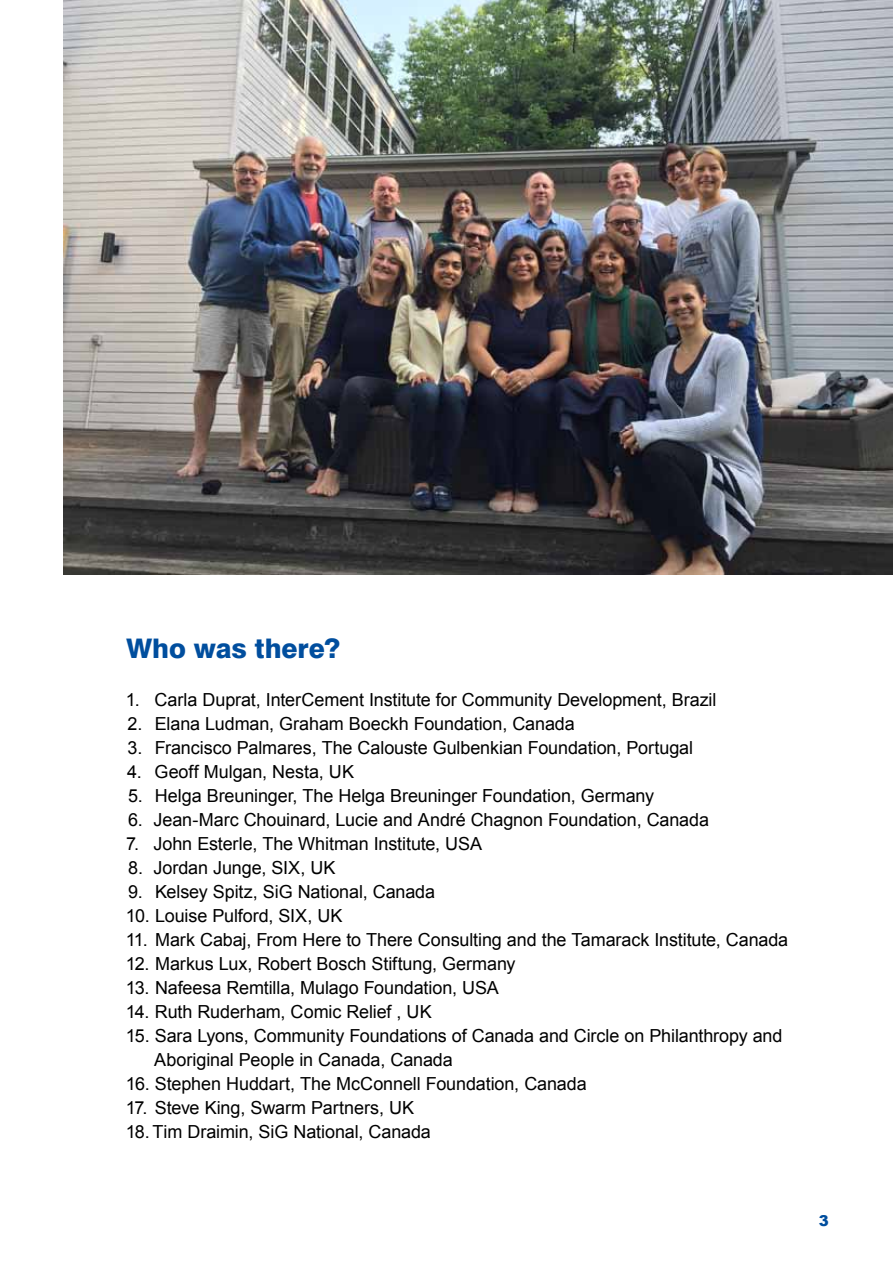
<style>
.page{position:relative;width:893px;height:1263px;background:#fff}
.page>*{position:absolute;margin:0;border:0;box-sizing:border-box;transform-origin:0 0}
.t1{font:800 27px "Swiss 721 BT";letter-spacing:-.005em;color:#004e9e}
.t2{font:18px/24px "Arial";letter-spacing:-.005em;color:#000}
.t3{font:900 15px "Arial";color:#004e9e}
</style>
<div class="page">
<img style="left:64px;top:0;width:829px;height:574px">
<h1 class="t1" style="left:126px;top:632px;width:215px">Who was there?</h1>
<p class="t2" style="left:126px;top:688px;width:592px">1. Carla Duprat, InterCement Institute for Community Development, Brazil</p>
<p class="t2" style="left:128px;top:712px;width:449px">2. Elana Ludman, Graham Boeckh Foundation, Canada</p>
<p class="t2" style="left:128px;top:736px;width:567px">3. Francisco Palmares, The Calouste Gulbenkian Foundation, Portugal</p>
<p class="t2" style="left:127px;top:760px;width:228px">4. Geoff Mulgan, Nesta, UK</p>
<p class="t2" style="left:128px;top:784px;width:528px">5. Helga Breuninger, The Helga Breuninger Foundation, Germany</p>
<p class="t2" style="left:128px;top:808px;width:582px">6. Jean-Marc Chouinard, Lucie and André Chagnon Foundation, Canada</p>
<p class="t2" style="left:126px;top:832px;width:357px">7. John Esterle, The Whitman Institute, USA</p>
<p class="t2" style="left:128px;top:856px;width:209px">8. Jordan Junge, SIX, UK</p>
<p class="t2" style="left:128px;top:880px;width:309px">9. Kelsey Spitz, SiG National, Canada</p>
<p class="t2" style="left:126px;top:904px;width:218px">10. Louise Pulford, SIX, UK</p>
<p class="t2" style="left:126px;top:928px;width:664px">11. Mark Cabaj, From Here to There Consulting and the Tamarack Institute, Canada</p>
<p class="t2" style="left:126px;top:952px;width:391px">12. Markus Lux, Robert Bosch Stiftung, Germany</p>
<p class="t2" style="left:126px;top:976px;width:375px">13. Nafeesa Remtilla, Mulago Foundation, USA</p>
<p class="t2" style="left:126px;top:1000px;width:307px">14. Ruth Ruderham, Comic Relief , UK</p>
<p class="t2" style="left:154px;top:1024px;width:630px;text-indent:-29px">15. Sara Lyons, Community Foundations of Canada and Circle on Philanthropy and<br>Aboriginal People in Canada, Canada</p>
<p class="t2" style="left:126px;top:1072px;width:462px">16. Stephen Huddart, The McConnell Foundation, Canada</p>
<p class="t2" style="left:126px;top:1096px;width:290px">17. Steve King, Swarm Partners, UK</p>
<p class="t2" style="left:126px;top:1120px;width:307px">18. Tim Draimin, SiG National, Canada</p>
<p class="t3" style="left:819px;top:1209px;width:12px">3</p>
</div>
